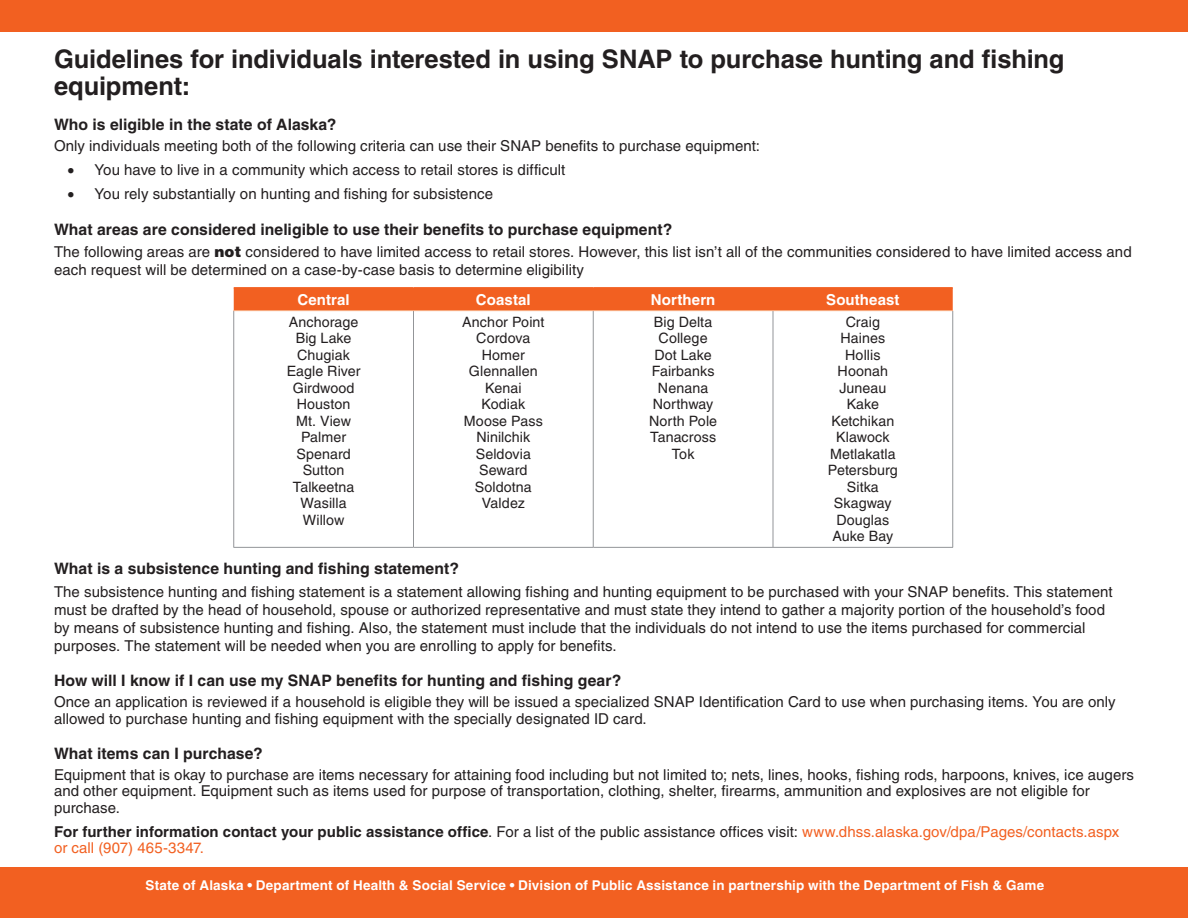
<style>
.page{position:relative;width:1188px;height:918px;background:#fff}
.page>*{position:absolute;margin:0;border:0;box-sizing:border-box;transform-origin:0 0}
.t1{font:700 25.5px/27px "Helvetica LT Std";letter-spacing:-.005em;color:#231f20}
.t2{font:700 15.75px "Helvetica LT Std";letter-spacing:.005em;color:#231f20}
.t3{font:15px/18px "Helvetica LT Std";letter-spacing:.005em;color:#231f20}
.t4{font:15px/16.5px "Helvetica LT Std";letter-spacing:.01em;color:#f26021}
.t5{font:700 15px "Helvetica LT Std";letter-spacing:.01em;color:#fff}
.t6{font:14.25px "Helvetica LT Std";letter-spacing:.005em;color:#231f20}
.t7{font:700 13.5px "Helvetica LT Std";letter-spacing:.01em;color:#fff}
.s1{font-weight:900}
.s2{font-weight:700;color:#231f20}
.s3{color:#231f20}
</style>
<div class="page">
<div style="left:0;top:868px;width:1188px;height:50px;background:#f26021"></div>
<hr style="left:233px;top:311px;width:1px;height:236px;background:#939598">
<hr style="left:413px;top:311px;width:1px;height:236px;background:#939598">
<hr style="left:593px;top:311px;width:1px;height:236px;background:#939598">
<hr style="left:773px;top:311px;width:1px;height:236px;background:#939598">
<hr style="left:952px;top:311px;width:1px;height:236px;background:#939598">
<hr style="left:233px;top:547px;width:180px;height:1px;background:#939598">
<hr style="left:414px;top:547px;width:179px;height:1px;background:#939598">
<hr style="left:593px;top:547px;width:180px;height:1px;background:#939598">
<hr style="left:773px;top:547px;width:180px;height:1px;background:#939598">
<hr style="left:234px;top:287px;width:179px;height:2px;background:#f26021">
<hr style="left:414px;top:287px;width:179px;height:2px;background:#f26021">
<div style="left:234px;top:288px;width:719px;height:23px;background:#f26021"></div>
<hr style="left:593px;top:287px;width:180px;height:2px;background:#f26021">
<hr style="left:592px;top:289px;width:2px;height:21px;background:#f26021">
<hr style="left:773px;top:287px;width:180px;height:2px;background:#f26021">
<hr style="left:772px;top:289px;width:2px;height:21px;background:#f26021">
<hr style="left:233px;top:310px;width:180px;height:1px;background:#f8ab7f">
<hr style="left:414px;top:310px;width:179px;height:1px;background:#f8ab7f">
<hr style="left:593px;top:310px;width:180px;height:1px;background:#f8ab7f">
<hr style="left:773px;top:310px;width:180px;height:1px;background:#f8ab7f">
<div style="left:1px;top:0;width:1187px;height:31px;background:#f26021"></div>
<p class="t1" style="left:54px;top:45px;width:1012px">Guidelines for individuals interested in using SNAP to purchase hunting and fishing equipment:</p>
<p class="t2" style="left:54px;top:115px;width:284px">Who is eligible in the state of Alaska?</p>
<p class="t3" style="left:54px;top:137px;width:707px">Only individuals meeting both of the following criteria can use their SNAP benefits to purchase equipment:</p>
<p class="t3" style="left:68px;top:161px;width:499px">• You have to live in a community which access to retail stores is difficult</p>
<p class="t3" style="left:68px;top:185px;width:427px">• You rely substantially on hunting and fishing for subsistence</p>
<p class="t2" style="left:54px;top:219px;width:620px">What areas are considered ineligible to use their benefits to purchase equipment?</p>
<p class="t3" style="left:54px;top:243px;width:1079px">The following areas are <span class="s1">not</span> considered to have limited access to retail stores. However, this list isn’t all of the communities considered to have limited access and each request will be determined on a case-by-case basis to determine eligibility</p>
<p class="t5" style="left:297px;top:290px;width:54px">Central</p>
<p class="t5" style="left:476px;top:290px;width:56px">Coastal</p>
<p class="t5" style="left:651px;top:290px;width:66px">Northern</p>
<p class="t5" style="left:826px;top:290px;width:75px">Southeast</p>
<p class="t6" style="left:289px;top:314px;width:71px">Anchorage</p>
<p class="t6" style="left:296px;top:330px;width:57px">Big Lake</p>
<p class="t6" style="left:297px;top:347px;width:54px">Chugiak</p>
<p class="t6" style="left:287px;top:363px;width:75px">Eagle River</p>
<p class="t6" style="left:293px;top:380px;width:63px">Girdwood</p>
<p class="t6" style="left:297px;top:396px;width:55px">Houston</p>
<p class="t6" style="left:296px;top:413px;width:56px">Mt. View</p>
<p class="t6" style="left:301px;top:429px;width:47px">Palmer</p>
<p class="t6" style="left:296px;top:446px;width:56px">Spenard</p>
<p class="t6" style="left:303px;top:462px;width:43px">Sutton</p>
<p class="t6" style="left:293px;top:479px;width:63px">Talkeetna</p>
<p class="t6" style="left:301px;top:495px;width:48px">Wasilla</p>
<p class="t6" style="left:303px;top:512px;width:43px">Willow</p>
<p class="t6" style="left:846px;top:314px;width:36px">Craig</p>
<p class="t6" style="left:840px;top:330px;width:46px">Haines</p>
<p class="t6" style="left:845px;top:347px;width:37px">Hollis</p>
<p class="t6" style="left:838px;top:363px;width:52px">Hoonah</p>
<p class="t6" style="left:839px;top:380px;width:48px">Juneau</p>
<p class="t6" style="left:847px;top:396px;width:34px">Kake</p>
<p class="t6" style="left:831px;top:413px;width:64px">Ketchikan</p>
<p class="t6" style="left:836px;top:429px;width:55px">Klawock</p>
<p class="t6" style="left:830px;top:446px;width:67px">Metlakatla</p>
<p class="t6" style="left:828px;top:462px;width:71px">Petersburg</p>
<p class="t6" style="left:847px;top:479px;width:34px">Sitka</p>
<p class="t6" style="left:834px;top:495px;width:59px">Skagway</p>
<p class="t6" style="left:836px;top:512px;width:54px">Douglas</p>
<p class="t6" style="left:833px;top:528px;width:62px">Auke Bay</p>
<p class="t6" style="left:462px;top:314px;width:84px">Anchor Point</p>
<p class="t6" style="left:476px;top:330px;width:56px">Cordova</p>
<p class="t6" style="left:482px;top:347px;width:45px">Homer</p>
<p class="t6" style="left:469px;top:363px;width:70px">Glennallen</p>
<p class="t6" style="left:485px;top:380px;width:38px">Kenai</p>
<p class="t6" style="left:482px;top:396px;width:45px">Kodiak</p>
<p class="t6" style="left:464px;top:413px;width:80px">Moose Pass</p>
<p class="t6" style="left:476px;top:429px;width:55px">Ninilchik</p>
<p class="t6" style="left:476px;top:446px;width:57px">Seldovia</p>
<p class="t6" style="left:479px;top:462px;width:50px">Seward</p>
<p class="t6" style="left:475px;top:479px;width:58px">Soldotna</p>
<p class="t6" style="left:482px;top:495px;width:45px">Valdez</p>
<p class="t6" style="left:654px;top:314px;width:60px">Big Delta</p>
<p class="t6" style="left:659px;top:330px;width:50px">College</p>
<p class="t6" style="left:654px;top:347px;width:59px">Dot Lake</p>
<p class="t6" style="left:652px;top:363px;width:64px">Fairbanks</p>
<p class="t6" style="left:658px;top:380px;width:52px">Nenana</p>
<p class="t6" style="left:653px;top:396px;width:62px">Northway</p>
<p class="t6" style="left:649px;top:413px;width:70px">North Pole</p>
<p class="t6" style="left:650px;top:429px;width:68px">Tanacross</p>
<p class="t6" style="left:672px;top:446px;width:24px">Tok</p>
<p class="t2" style="left:54px;top:559px;width:407px">What is a subsistence hunting and fishing statement?</p>
<p class="t3" style="left:54px;top:582px;width:1060px">The subsistence hunting and fishing statement is a statement allowing fishing and hunting equipment to be purchased with your SNAP benefits. This statement must be drafted by the head of household, spouse or authorized representative and must state they intend to gather a majority portion of the household’s food by means of subsistence hunting and fishing. Also, the statement must include that the individuals do not intend to use the items purchased for commercial purposes. The statement will be needed when you are enrolling to apply for benefits.</p>
<p class="t2" style="left:54px;top:671px;width:569px">How will I know if I can use my SNAP benefits for hunting and fishing gear?</p>
<p class="t3" style="left:54px;top:693px;width:1063px;line-height:16.5px">Once an application is reviewed if a household is eligible they will be issued a specialized SNAP Identification Card to use when purchasing items. You are only allowed to purchase hunting and fishing equipment with the specially designated ID card.</p>
<p class="t2" style="left:54px;top:744px;width:210px">What items can I purchase?</p>
<p class="t3" style="left:54px;top:766px;width:1082px;line-height:16.5px">Equipment that is okay to purchase are items necessary for attaining food including but not limited to; nets, lines, hooks, fishing rods, harpoons, knives, ice augers and other equipment. Equipment such as items used for purpose of transportation, clothing, shelter, firearms, ammunition and explosives are not eligible for purchase.</p>
<p class="t4" style="left:54px;top:823px;width:1067px"><span class="s2">For further information contact your public assistance office</span><span class="s3">. For a list of the public assistance offices visit:</span> www.dhss.alaska.gov/dpa/Pages/contacts.aspx or call (907) 465-3347.</p>
<p class="t7" style="left:146px;top:877px;width:900px">State of Alaska • Department of Health &amp; Social Service • Division of Public Assistance in partnership with the Department of Fish &amp; Game</p>
</div>
